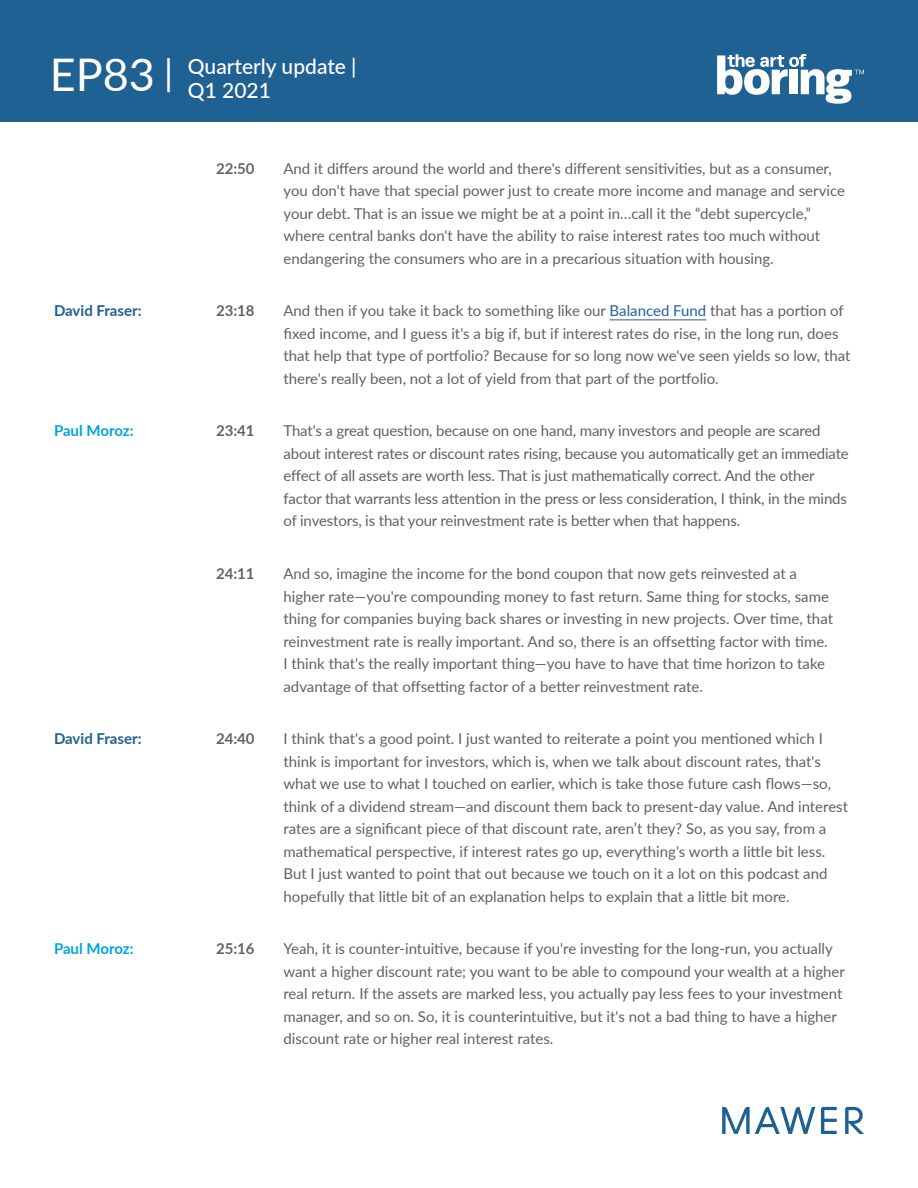
<style>
.page{position:relative;width:918px;height:1188px;background:#fff}
.page>*{position:absolute;margin:0;border:0;box-sizing:border-box;transform-origin:0 0}
.t1{font:500 21px/24px "Lato";color:#fff}
.t2{font:15px/22.5px "Lato";color:#616163}
.t3{font:700 15px "Lato";color:#606366}
.t4{font:700 15px "Lato";color:#1f6092}
.t5{font:700 15px "Lato";letter-spacing:-.01em;color:#00a3e0}
.s1{font-weight:400;font-size:45px}
.s2{font-weight:400;font-size:36px}
.s3{color:#215e9e}
</style>
<div class="page">
<div style="left:0;top:0;width:918px;height:122px;background:#1f6193"></div>
<svg style="left:717px;top:54px;width:147px;height:50px"></svg>
<svg style="left:845px;top:1107px;width:19px;height:27px"></svg>
<svg style="left:821px;top:1107px;width:16px;height:27px"></svg>
<svg style="left:722px;top:1107px;width:93px;height:27px"></svg>
<hr style="left:610px;top:320px;width:96px;height:1px;background:#215e9e">
<h1 class="t1" style="left:188px;top:53px;width:170px;text-indent:-138px"><span class="s1">EP83</span> <span class="s2">|</span> Quarterly update |<br>Q1 2021</h1>
<p class="t3" style="left:216px;top:157px;width:40px">22:50</p>
<p class="t2" style="left:284px;top:156px;width:563px">And it differs around the world and there's different sensitivities, but as a consumer, you don't have that special power just to create more income and manage and service your debt. That is an issue we might be at a point in…call it the “debt supercycle,” where central banks don't have the ability to raise interest rates too much without endangering the consumers who are in a precarious situation with housing.</p>
<p class="t4" style="left:54px;top:300px;width:89px">David Fraser:</p>
<p class="t3" style="left:216px;top:300px;width:40px">23:18</p>
<p class="t2" style="left:284px;top:299px;width:569px">And then if you take it back to something like our <span class="s3">Balanced Fund</span> that has a portion of fixed income, and I guess it's a big if, but if interest rates do rise, in the long run, does that help that type of portfolio? Because for so long now we've seen yields so low, that there's really been, not a lot of yield from that part of the portfolio.</p>
<p class="t5" style="left:54px;top:420px;width:81px">Paul Moroz:</p>
<p class="t3" style="left:216px;top:420px;width:40px">23:41</p>
<p class="t2" style="left:284px;top:419px;width:567px">That's a great question, because on one hand, many investors and people are scared about interest rates or discount rates rising, because you automatically get an immediate effect of all assets are worth less. That is just mathematically correct. And the other factor that warrants less attention in the press or less consideration, I think, in the minds of investors, is that your reinvestment rate is better when that happens.</p>
<p class="t3" style="left:216px;top:563px;width:40px">24:11</p>
<p class="t2" style="left:284px;top:562px;width:551px">And so, imagine the income for the bond coupon that now gets reinvested at a higher rate—you're compounding money to fast return. Same thing for stocks, same thing for companies buying back shares or investing in new projects. Over time, that reinvestment rate is really important. And so, there is an offsetting factor with time.<br>I think that's the really important thing—you have to have that time horizon to take advantage of that offsetting factor of a better reinvestment rate.</p>
<p class="t4" style="left:54px;top:728px;width:89px">David Fraser:</p>
<p class="t3" style="left:216px;top:728px;width:40px">24:40</p>
<p class="t2" style="left:284px;top:727px;width:566px">I think that's a good point. I just wanted to reiterate a point you mentioned which I think is important for investors, which is, when we talk about discount rates, that's what we use to what I touched on earlier, which is take those future cash flows—so, think of a dividend stream—and discount them back to present-day value. And interest rates are a significant piece of that discount rate, aren’t they? So, as you say, from a mathematical perspective, if interest rates go up, everything's worth a little bit less.<br>But I just wanted to point that out because we touch on it a lot on this podcast and hopefully that little bit of an explanation helps to explain that a little bit more.</p>
<p class="t5" style="left:54px;top:938px;width:81px">Paul Moroz:</p>
<p class="t3" style="left:216px;top:938px;width:40px">25:16</p>
<p class="t2" style="left:284px;top:937px;width:563px">Yeah, it is counter-intuitive, because if you're investing for the long-run, you actually want a higher discount rate; you want to be able to compound your wealth at a higher real return. If the assets are marked less, you actually pay less fees to your investment manager, and so on. So, it is counterintuitive, but it's not a bad thing to have a higher discount rate or higher real interest rates.</p>
</div>
